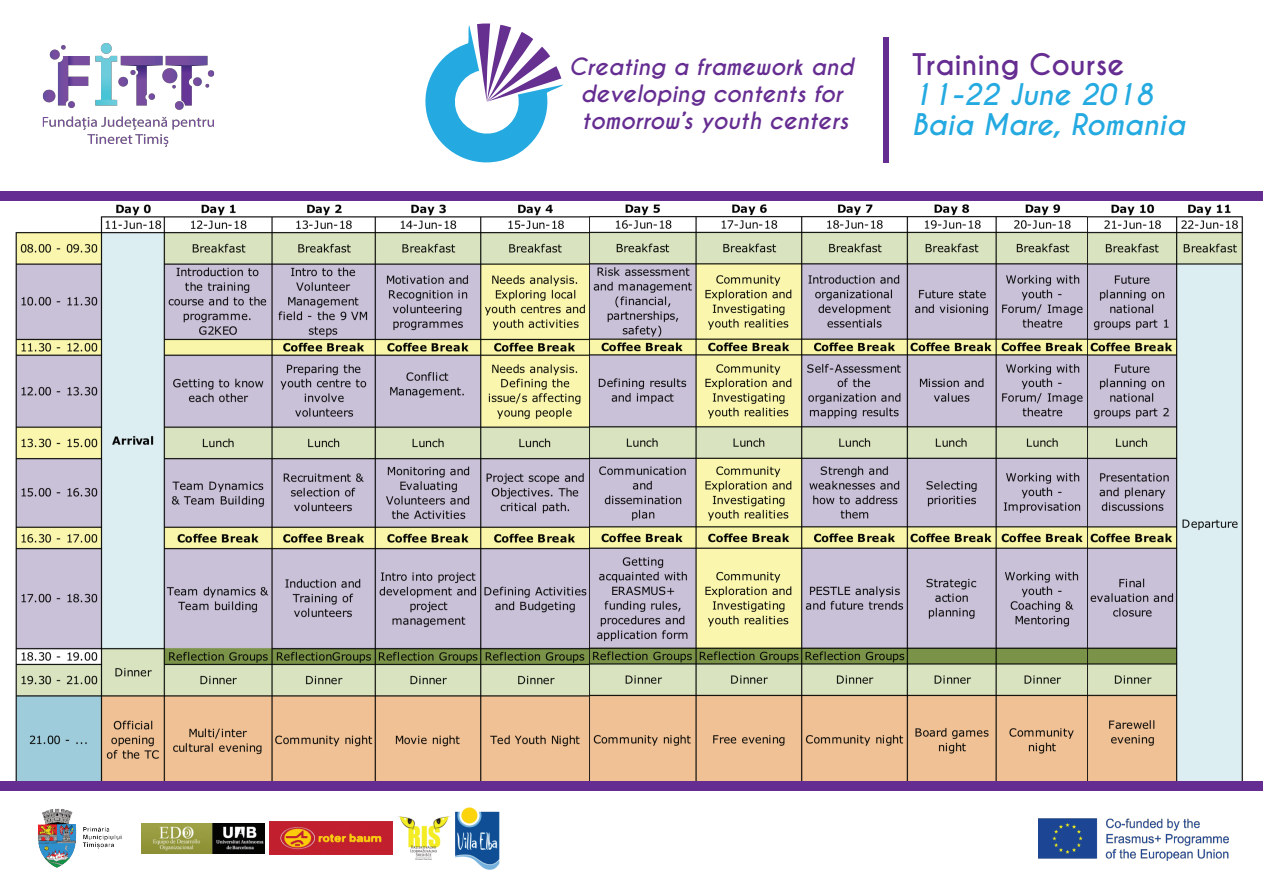
<style>
.page{position:relative;width:1263px;height:893px;background:#fff}
.page>*{position:absolute;margin:0;border:0;box-sizing:border-box;transform-origin:0 0}
.t1{font:italic 700 28.05px/30px "Caviar Dreams";color:#24aae1}
.t2{font:700 28.05px "Caviar Dreams";color:#652d91}
.t3{font:italic 700 22.35px/26.8px "Caviar Dreams";color:#652d91;text-align:center}
</style>
<div class="page">
<img style="left:15px;top:204px;width:574px;height:577px">
<img style="left:589px;top:204px;width:499px;height:577px">
<img style="left:1088px;top:204px;width:155px;height:577px">
<img style="left:269px;top:821px;width:124px;height:34px">
<img style="left:141px;top:823px;width:124px;height:30px">
<img style="left:398px;top:816px;width:53px;height:44px">
<img style="left:38px;top:808px;width:84px;height:60px">
<img style="left:455px;top:807px;width:44px;height:63px">
<svg style="left:425px;top:23px;width:138px;height:140px"></svg>
<div style="left:0;top:191px;width:1263px;height:10px;background:#652d91"></div>
<div style="left:0;top:781px;width:1263px;height:9px;background:#652d91"></div>
<div style="left:883px;top:37px;width:6px;height:126px;background:#652d91"></div>
<img style="left:1039px;top:818px;width:189px;height:42px">
<img style="left:42px;top:44px;width:173px;height:103px">
<p class="t3" style="left:569px;top:54px;width:286px">Creating a framework and developing contents for tomorrow’s youth centers</p>
<p class="t2" style="left:912px;top:48px;width:214px">Training Course</p>
<p class="t1" style="left:912px;top:80px;width:274px">11-22 June 2018<br>Baia Mare, Romania</p>
</div>
